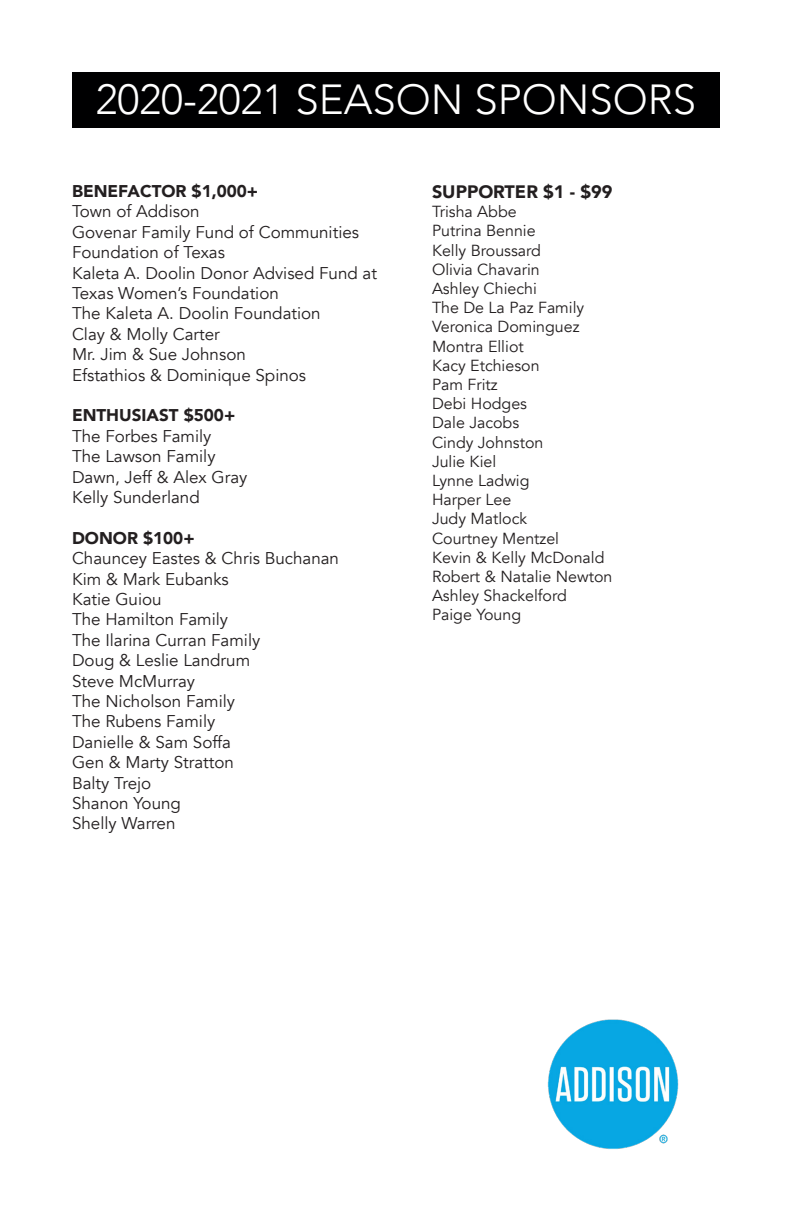
<style>
.page{position:relative;width:792px;height:1224px;background:#fff}
.page>*{position:absolute;margin:0;border:0;box-sizing:border-box;transform-origin:0 0}
.t1{font:300 42px "Avenir";color:#fff}
.t2{font:900 18px "Avenir";color:#231f20}
.t3{font:17px/20.4px "Avenir";color:#231f20}
.t4{font:900 17px "Avenir";color:#231f20}
.t5{font:16px "Avenir";color:#231f20}
</style>
<div class="page">
<div style="left:72px;top:72px;width:648px;height:55px;background:#000001"></div>
<img style="left:547px;top:1019px;width:132px;height:130px">
<p class="t1" style="left:96px;top:75px;width:602px">2020-2021 SEASON SPONSORS</p>
<p class="t4" style="left:72px;top:177px;width:188px">BENEFACTOR $1,000+</p>
<p class="t3" style="left:72px;top:202px;width:129px">Town of Addison</p>
<p class="t3" style="left:72px;top:222px;width:289px">Govenar Family Fund of Communities<br>Foundation of Texas</p>
<p class="t3" style="left:72px;top:263px;width:307px">Kaleta A. Doolin Donor Advised Fund at<br>Texas Women’s Foundation</p>
<p class="t3" style="left:72px;top:304px;width:250px">The Kaleta A. Doolin Foundation</p>
<p class="t3" style="left:72px;top:324px;width:149px">Clay &amp; Molly Carter</p>
<p class="t3" style="left:72px;top:344px;width:175px">Mr. Jim &amp; Sue Johnson</p>
<p class="t3" style="left:72px;top:365px;width:236px">Efstathios &amp; Dominique Spinos</p>
<p class="t4" style="left:72px;top:401px;width:165px">ENTHUSIAST $500+</p>
<p class="t3" style="left:72px;top:426px;width:141px">The Forbes Family</p>
<p class="t3" style="left:72px;top:446px;width:145px">The Lawson Family</p>
<p class="t3" style="left:72px;top:467px;width:177px">Dawn, Jeff &amp; Alex Gray</p>
<p class="t3" style="left:72px;top:487px;width:129px">Kelly Sunderland</p>
<p class="t4" style="left:72px;top:523px;width:124px">DONOR $100+</p>
<p class="t3" style="left:72px;top:548px;width:269px">Chauncey Eastes &amp; Chris Buchanan</p>
<p class="t3" style="left:72px;top:569px;width:158px">Kim &amp; Mark Eubanks</p>
<p class="t3" style="left:72px;top:589px;width:91px">Katie Guiou</p>
<p class="t3" style="left:72px;top:610px;width:158px">The Hamilton Family</p>
<p class="t3" style="left:72px;top:630px;width:190px">The Ilarina Curran Family</p>
<p class="t3" style="left:72px;top:650px;width:180px">Doug &amp; Leslie Landrum</p>
<p class="t3" style="left:72px;top:671px;width:125px">Steve McMurray</p>
<p class="t3" style="left:72px;top:691px;width:165px">The Nicholson Family</p>
<p class="t3" style="left:72px;top:712px;width:145px">The Rubens Family</p>
<p class="t3" style="left:72px;top:732px;width:161px">Danielle &amp; Sam Soffa</p>
<p class="t3" style="left:72px;top:752px;width:164px">Gen &amp; Marty Stratton</p>
<p class="t3" style="left:72px;top:773px;width:81px">Balty Trejo</p>
<p class="t3" style="left:72px;top:793px;width:111px">Shanon Young</p>
<p class="t3" style="left:72px;top:814px;width:105px">Shelly Warren</p>
<p class="t2" style="left:432px;top:176px;width:182px">SUPPORTER $1 - $99</p>
<p class="t5" style="left:432px;top:202px;width:86px">Trisha Abbe</p>
<p class="t5" style="left:432px;top:221px;width:105px">Putrina Bennie</p>
<p class="t5" style="left:432px;top:241px;width:111px">Kelly Broussard</p>
<p class="t5" style="left:432px;top:260px;width:109px">Olivia Chavarin</p>
<p class="t5" style="left:432px;top:279px;width:106px">Ashley Chiechi</p>
<p class="t5" style="left:432px;top:298px;width:154px">The De La Paz Family</p>
<p class="t5" style="left:432px;top:317px;width:149px">Veronica Dominguez</p>
<p class="t5" style="left:432px;top:337px;width:93px">Montra Elliot</p>
<p class="t5" style="left:432px;top:356px;width:109px">Kacy Etchieson</p>
<p class="t5" style="left:432px;top:375px;width:67px">Pam Fritz</p>
<p class="t5" style="left:432px;top:394px;width:97px">Debi Hodges</p>
<p class="t5" style="left:432px;top:413px;width:89px">Dale Jacobs</p>
<p class="t5" style="left:432px;top:433px;width:113px">Cindy Johnston</p>
<p class="t5" style="left:432px;top:452px;width:66px">Julie Kiel</p>
<p class="t5" style="left:432px;top:471px;width:99px">Lynne Ladwig</p>
<p class="t5" style="left:432px;top:490px;width:81px">Harper Lee</p>
<p class="t5" style="left:432px;top:509px;width:97px">Judy Matlock</p>
<p class="t5" style="left:432px;top:529px;width:129px">Courtney Mentzel</p>
<p class="t5" style="left:432px;top:548px;width:174px">Kevin &amp; Kelly McDonald</p>
<p class="t5" style="left:432px;top:567px;width:182px">Robert &amp; Natalie Newton</p>
<p class="t5" style="left:432px;top:586px;width:136px">Ashley Shackelford</p>
<p class="t5" style="left:432px;top:605px;width:91px">Paige Young</p>
</div>
